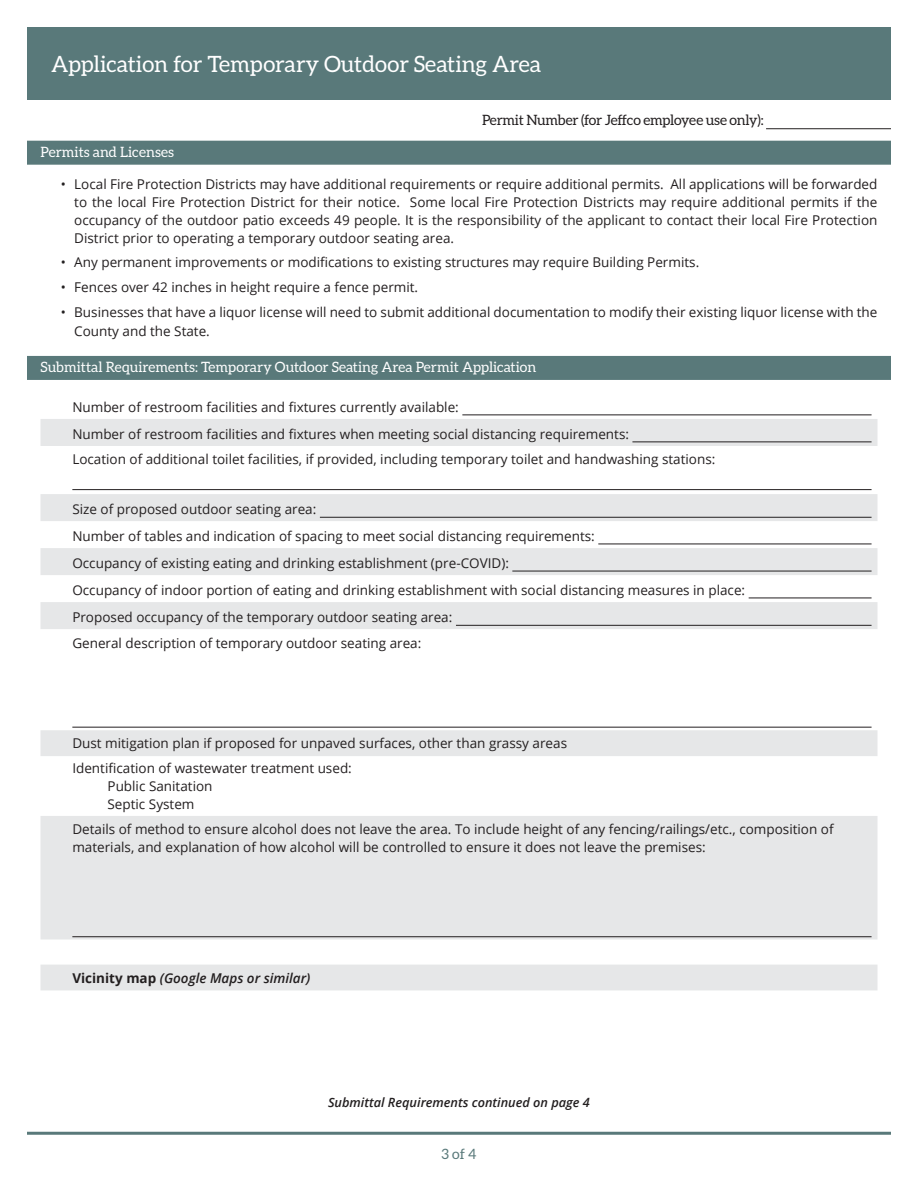
<style>
.page{position:relative;width:918px;height:1188px;background:#fff}
.page>*{position:absolute;margin:0;border:0;box-sizing:border-box;transform-origin:0 0}
.t1{font:22.5px "Aleo";color:#fff}
.t2{font:14.25px "Aleo";color:#fff}
.t3{font:14.25px "Aleo";letter-spacing:-.02em;color:#231f20}
.t4{font:14.25px "Aleo";color:#59797a}
.t5{font:13.5px/18px "Open Sans";color:#231f20}
.t6{font:italic 600 13.5px "Open Sans";color:#231f20}
.t7{font:italic 600 12.75px "Open Sans";color:#231f20}
.s1{font-weight:700;font-style:normal}
</style>
<div class="page">
<div style="left:27px;top:27px;width:864px;height:72px;background:#59797a"></div>
<hr style="left:27px;top:1132px;width:864px;height:3px;background:#59797a">
<div style="left:27px;top:141px;width:864px;height:24px;background:#59797a"></div>
<div style="left:27px;top:356px;width:864px;height:24px;background:#59797a"></div>
<svg style="left:40px;top:419px;width:838px;height:571px"></svg>
<hr style="left:72px;top:936px;width:800px;height:1px;background:#231f20">
<hr style="left:72px;top:727px;width:800px;height:1px;background:#231f20">
<hr style="left:72px;top:489px;width:800px;height:1px;background:#231f20">
<hr style="left:320px;top:517px;width:552px;height:1px;background:#231f20">
<hr style="left:462px;top:415px;width:410px;height:1px;background:#231f20">
<hr style="left:632px;top:442px;width:240px;height:1px;background:#231f20">
<hr style="left:749px;top:598px;width:123px;height:1px;background:#231f20">
<hr style="left:598px;top:544px;width:274px;height:1px;background:#231f20">
<hr style="left:512px;top:571px;width:360px;height:1px;background:#231f20">
<hr style="left:456px;top:625px;width:416px;height:1px;background:#231f20">
<hr style="left:766px;top:128px;width:125px;height:1px;background:#231f20">
<h1 class="t1" style="left:51px;top:51px;width:492px">Application for Temporary Outdoor Seating Area</h1>
<p class="t3" style="left:482px;top:112px;width:283px">Permit Number (for Jeffco employee use only):</p>
<p class="t2" style="left:40px;top:144px;width:135px">Permits and Licenses</p>
<p class="t5" style="left:74px;top:174px;width:805px;text-align:justify;text-indent:-14px">• Local Fire Protection Districts may have additional requirements or require additional permits. All applications will be forwarded to the local Fire Protection District for their notice. Some local Fire Protection Districts may require additional permits if the occupancy of the outdoor patio exceeds 49 people. It is the responsibility of the applicant to contact their local Fire Protection District prior to operating a temporary outdoor seating area.</p>
<p class="t5" style="left:61px;top:253px;width:640px">• Any permanent improvements or modifications to existing structures may require Building Permits.</p>
<p class="t5" style="left:61px;top:278px;width:359px">• Fences over 42 inches in height require a fence permit.</p>
<p class="t5" style="left:74px;top:302px;width:805px;line-height:18.8px;text-indent:-14px">• Businesses that have a liquor license will need to submit additional documentation to modify their existing liquor license with the<br>County and the State.</p>
<p class="t2" style="left:40px;top:359px;width:497px">Submittal Requirements: Temporary Outdoor Seating Area Permit Application</p>
<p class="t5" style="left:72px;top:393px;width:558px;line-height:27px">Number of restroom facilities and fixtures currently available:<br>Number of restroom facilities and fixtures when meeting social distancing requirements:</p>
<p class="t5" style="left:72px;top:450px;width:645px">Location of additional toilet facilities, if provided, including temporary toilet and handwashing stations:</p>
<p class="t5" style="left:72px;top:495px;width:674px;line-height:26.7px">Size of proposed outdoor seating area:<br>Number of tables and indication of spacing to meet social distancing requirements:<br>Occupancy of existing eating and drinking establishment (pre-COVID):<br>Occupancy of indoor portion of eating and drinking establishment with social distancing measures in place:<br>Proposed occupancy of the temporary outdoor seating area:<br>General description of temporary outdoor seating area:</p>
<p class="t5" style="left:72px;top:731px;width:496px;line-height:24.9px">Dust mitigation plan if proposed for unpaved surfaces, other than grassy areas<br>Identification of wastewater treatment used:</p>
<p class="t5" style="left:108px;top:777px;width:106px">Public Sanitation<br>Septic System</p>
<p class="t5" style="left:72px;top:820px;width:763px">Details of method to ensure alcohol does not leave the area. To include height of any fencing/railings/etc., composition of materials, and explanation of how alcohol will be controlled to ensure it does not leave the premises:</p>
<p class="t6" style="left:72px;top:969px;width:240px"><span class="s1">Vicinity map</span> (Google Maps or similar)</p>
<p class="t7" style="left:328px;top:1094px;width:263px">Submittal Requirements continued on page 4</p>
<p class="t4" style="left:442px;top:1146px;width:36px">3 of 4</p>
</div>
